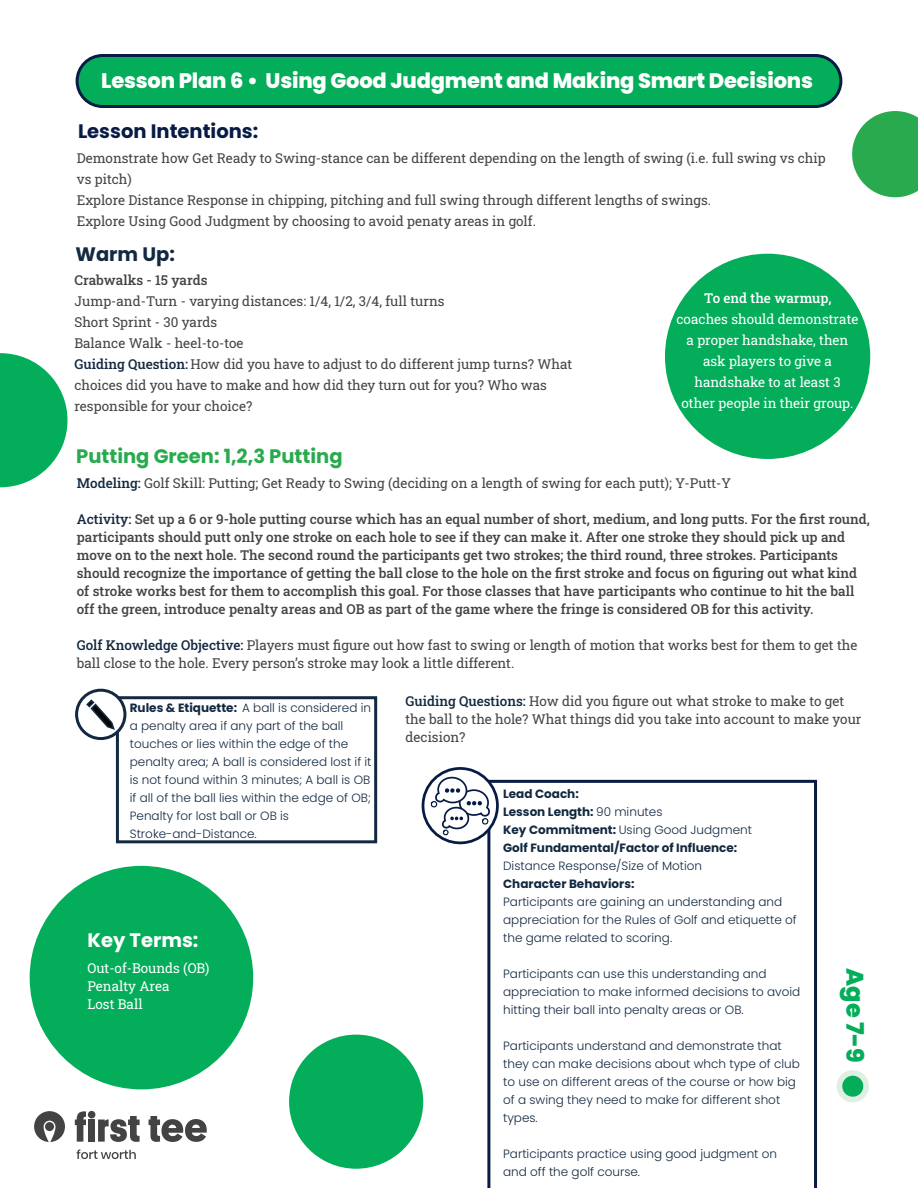
<style>
.page{position:relative;width:918px;height:1188px;background:#fff}
.page>*{position:absolute;margin:0;border:0;box-sizing:border-box;transform-origin:0 0}
.t1{font:800 24px "Poppins";color:#03ad59}
.t2{font:800 21px "Poppins";letter-spacing:-.01em;color:#fff}
.t3{font:700 19.5px "Poppins";color:#29aa4e}
.t4{font:700 19.5px "Poppins";color:#071b44}
.t5{font:700 19.5px "Poppins";color:#fff}
.t6{font:700 19.5px "Poppins";color:#122941}
.t7{font:13.5px/21px "Roboto Slab";color:#434343}
.t8{font:500 13.5px/18px "Roboto Slab";color:#434343}
.t9{font:13.5px/21px "Roboto Slab";color:#fff;text-align:center}
.t10{font:500 13.5px "Roboto Slab";color:#fff}
.t11{font:300 12px/18px "Poppins";color:#122941}
.t12{font:700 12px/18px "Poppins";color:#122941}
.s1{font-weight:500;color:#122941}
.s2{color:#122941}
.s3{font-weight:700}
.s4{font-weight:300}
</style>
<div class="page">
<svg style="left:852px;top:111px;width:66px;height:86px;background:#4ab769"></svg>
<div style="left:30px;top:866px;width:223px;height:223px;background:#03ad59;border-radius:50%"></div>
<svg style="left:0;top:353px;width:68px;height:134px"></svg>
<div style="left:289px;top:1035px;width:134px;height:134px;background:#03ad59;border-radius:50%"></div>
<div style="left:665px;top:254px;width:205px;height:205px;background:#03ad59;border-radius:50%"></div>
<svg style="left:487px;top:780px;width:330px;height:408px"></svg>
<svg style="left:423px;top:768px;width:74px;height:75px"></svg>
<div style="left:422px;top:767px;width:77px;height:77px;border:3px solid #071b44;border-radius:50%"></div>
<svg style="left:430px;top:776px;width:62px;height:60px"></svg>
<svg style="left:77px;top:1149px;width:59px;height:10px"></svg>
<svg style="left:75px;top:1111px;width:11px;height:31px"></svg>
<svg style="left:98px;top:1116px;width:42px;height:26px"></svg>
<svg style="left:149px;top:1116px;width:58px;height:26px"></svg>
<div style="left:88px;top:1120px;width:7px;height:22px;background:#434343"></div>
<div style="left:88px;top:1111px;width:7px;height:7px;background:#434343;border-radius:50%"></div>
<svg style="left:34px;top:1111px;width:31px;height:31px"></svg>
<div style="left:45px;top:1122px;width:9px;height:9px;background:#434343;border-radius:50%"></div>
<div style="left:837px;top:1070px;width:32px;height:32px;background:#dfefe1;border-radius:50%"></div>
<div style="left:842px;top:1076px;width:21px;height:21px;background:#03ad59;border-radius:50%"></div>
<div style="left:77px;top:56px;width:764px;height:50px;background:#03ad59;border-radius:26px"></div>
<div style="left:76px;top:54px;width:766px;height:54px;border:3px solid #071b44;border-radius:26px"></div>
<div style="left:116px;top:696px;width:261px;height:147px;background:#fff;border:3px solid #122941"></div>
<svg style="left:77px;top:690px;width:48px;height:49px"></svg>
<div style="left:75px;top:689px;width:51px;height:51px;border:3px solid #122941;border-radius:50%"></div>
<svg style="left:85px;top:698px;width:31px;height:33px"></svg>
<h2 class="t2" style="left:101px;top:68px;width:713px">Lesson Plan 6 • Using Good Judgment and Making Smart Decisions</h2>
<h3 class="t4" style="left:78px;top:120px;width:182px">Lesson Intentions:</h3>
<p class="t7" style="left:77px;top:147px;width:751px">Demonstrate how Get Ready to Swing-stance can be different depending on the length of swing (i.e. full swing vs chip vs pitch)<br>Explore Distance Response in chipping, pitching and full swing through different lengths of swings.<br>Explore Using Good Judgment by choosing to avoid penaty areas in golf.</p>
<h3 class="t6" style="left:76px;top:243px;width:101px">Warm Up:</h3>
<p class="t8" style="left:74px;top:271px;width:135px">Crabwalks - 15 yards</p>
<p class="t7" style="left:74px;top:290px;width:499px">Jump-and-Turn - varying distances: 1/4, 1/2, 3/4, full turns<br>Short Sprint - 30 yards<br>Balance Walk - heel-to-toe<br><span class="s1">Guiding Question:</span> How did you have to adjust to do different jump turns? What choices did you have to make and how did they turn out for you? Who was responsible for your choice?</p>
<h3 class="t3" style="left:76px;top:445px;width:268px">Putting Green: 1,2,3 Putting</h3>
<p class="t10" style="left:704px;top:289px;width:129px">To end the warmup,</p>
<p class="t9" style="left:676px;top:308px;width:183px">coaches should demonstrate a proper handshake, then ask players to give a handshake to at least 3 other people in their group.</p>
<p class="t7" style="left:77px;top:472px;width:656px"><span class="s1">Modeling:</span> Golf Skill: Putting; Get Ready to Swing (deciding on a length of swing for each putt); Y-Putt-Y</p>
<p class="t8" style="left:77px;top:510px;width:795px"><span class="s2">Activity:</span> Set up a 6 or 9-hole putting course which has an equal number of short, medium, and long putts. For the first round, participants should putt only one stroke on each hole to see if they can make it. After one stroke they should pick up and move on to the next hole. The second round the participants get two strokes; the third round, three strokes. Participants should recognize the importance of getting the ball close to the hole on the first stroke and focus on figuring out what kind of stroke works best for them to accomplish this goal. For those classes that have participants who continue to hit the ball off the green, introduce penalty areas and OB as part of the game where the fringe is considered OB for this activity.</p>
<p class="t7" style="left:77px;top:636px;width:782px;line-height:18px"><span class="s1">Golf Knowledge Objective:</span> Players must figure out how fast to swing or length of motion that works best for them to get the ball close to the hole. Every person’s stroke may look a little different.</p>
<p class="t11" style="left:130px;top:699px;width:243px"><span class="s3">Rules &amp; Etiquette:</span> A ball is considered in a penalty area if any part of the ball touches or lies within the edge of the penalty area; A ball is considered lost if it is not found within 3 minutes; A ball is OB if all of the ball lies within the edge of OB; Penalty for lost ball or OB is Stroke-and-Distance.</p>
<h3 class="t5" style="left:87px;top:929px;width:113px">Key Terms:</h3>
<p class="t9" style="left:87px;top:959px;width:124px;line-height:18px;text-align:left">Out-of-Bounds (OB)<br>Penalty Area<br>Lost Ball</p>
<p class="t7" style="left:405px;top:691px;width:458px;line-height:18px"><span class="s1">Guiding Questions:</span> How did you figure out what stroke to make to get the ball to the hole? What things did you take into account to make your decision?</p>
<p class="t12" style="left:503px;top:785px;width:250px">Lead Coach:<br>Lesson Length: <span class="s4">90 minutes<br></span>Key Commitment: <span class="s4">Using Good Judgment<br></span>Golf Fundamental/Factor of Influence:</p>
<p class="t11" style="left:503px;top:857px;width:200px">Distance Response/Size of Motion</p>
<p class="t12" style="left:503px;top:875px;width:133px">Character Behaviors:</p>
<p class="t11" style="left:503px;top:893px;width:295px">Participants are gaining an understanding and appreciation for the Rules of Golf and etiquette of the game related to scoring.</p>
<p class="t11" style="left:503px;top:965px;width:299px">Participants can use this understanding and appreciation to make informed decisions to avoid hitting their ball into penalty areas or OB.</p>
<p class="t11" style="left:503px;top:1037px;width:298px">Participants understand and demonstrate that they can make decisions about whch type of club to use on different areas of the course or how big of a swing they need to make for different shot types.</p>
<p class="t11" style="left:503px;top:1145px;width:275px">Participants practice using good judgment on and off the golf course.</p>
<h1 class="t1" style="left:869px;top:968px;width:96px;rotate:90deg">Age 7-9</h1>
</div>
